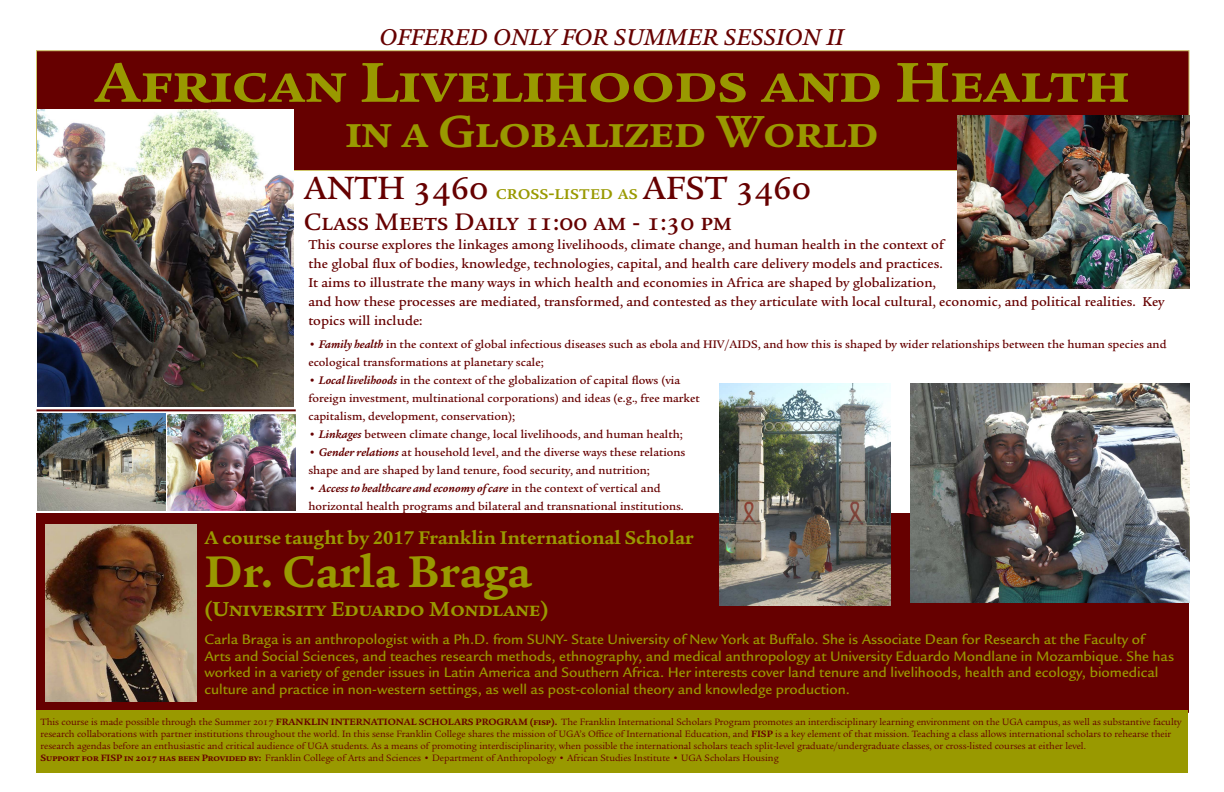
<style>
.page{position:relative;width:1224px;height:792px;background:#fff}
.page>*{position:absolute;margin:0;border:0;box-sizing:border-box;transform-origin:0 0}
.t1{font:700 61px "Legacy Serif ITC Std";color:#990;scale:1.09 1}
.t2{font:700 49px "Legacy Serif ITC Std";color:#990}
.t3{font:700 48px "Legacy Serif ITC Std";color:#990}
.t4{font:500 35px "Legacy Serif ITC Std";color:#600}
.t5{font:500 26px "Legacy Serif ITC Std";color:#600}
.t6{font:italic 500 25px "Legacy Serif ITC Std";color:#600}
.t7{font:700 22px "Legacy Serif ITC Std";color:#990}
.t8{font:700 20px "Legacy Serif ITC Std";color:#990}
.t9{font:500 15px/16.5px "Legacy Sans ITC Std";color:#990}
.t10{font:500 14px/19px "Legacy Serif ITC Std";color:#600}
.t11{font:500 12px/18px "Legacy Serif ITC Std";color:#600}
.t12{font:10px/12px "Legacy Serif ITC Std";color:#600}
.s1{font-size:21px;color:#990}
.s2{font-weight:700;font-style:italic}
.s3{font-weight:700}
</style>
<div class="page">
<div style="left:36px;top:50px;width:1154px;height:121px;background:#600;border:1px solid #d0c66b"></div>
<div style="left:36px;top:514px;width:1152px;height:198px;background:#600"></div>
<div style="left:36px;top:710px;width:1152px;height:63px;background:#990"></div>
<img style="left:911px;top:384px;width:279px;height:218px">
<img style="left:719px;top:384px;width:172px;height:222px">
<img style="left:37px;top:109px;width:257px;height:298px">
<img style="left:168px;top:414px;width:128px;height:96px">
<hr style="left:36px;top:409px;width:260px;height:2px;background:#600">
<img style="left:37px;top:414px;width:128px;height:96px">
<img style="left:45px;top:525px;width:151px;height:176px">
<img style="left:958px;top:115px;width:232px;height:174px">
<h3 class="t6" style="left:379px;top:23px;width:466px">OFFERED ONLY FOR SUMMER SESSION II</h3>
<h1 class="t1" style="left:94px;top:47px;width:952px">African Livelihoods and Health</h1>
<h2 class="t2" style="left:346px;top:103px;width:534px">in a Globalized World</h2>
<h3 class="t4" style="left:304px;top:168px;width:508px">ANTH 3460 <span class="s1">cross-listed as</span> AFST 3460</h3>
<h3 class="t5" style="left:304px;top:207px;width:430px">Class Meets Daily 11:00 am - 1:30 pm</h3>
<p class="t10" style="left:308px;top:236px;width:858px">This course explores the linkages among livelihoods, climate change, and human health in the context of<br>the global flux of bodies, knowledge, technologies, capital, and health care delivery models and practices.<br>It aims to illustrate the many ways in which health and economies in Africa are shaped by globalization,<br>and how these processes are mediated, transformed, and contested as they articulate with local cultural, economic, and political realities. Key topics will include:</p>
<p class="t11" style="left:308px;top:335px;width:860px">• <span class="s2">Family health</span> in the context of global infectious diseases such as ebola and HIV/AIDS, and how this is shaped by wider relationships between the human species and ecological transformations at planetary scale;</p>
<p class="t11" style="left:308px;top:371px;width:393px">• <span class="s2">Local livelihoods</span> in the context of the globalization of capital flows (via foreign investment, multinational corporations) and ideas (e.g., free market capitalism, development, conservation);</p>
<p class="t11" style="left:308px;top:425px;width:376px">• <span class="s2">Linkages</span> between climate change, local livelihoods, and human health;</p>
<p class="t11" style="left:308px;top:443px;width:379px">• <span class="s2">Gender relations</span> at household level, and the diverse ways these relations shape and are shaped by land tenure, food security, and nutrition;</p>
<p class="t11" style="left:308px;top:479px;width:377px">• <span class="s2">Access to healthcare and economy of care</span> in the context of vertical and horizontal health programs and bilateral and transnational institutions.</p>
<h3 class="t8" style="left:204px;top:526px;width:491px">A course taught by 2017 Franklin International Scholar</h3>
<h3 class="t3" style="left:204px;top:544px;width:329px">Dr. Carla Braga</h3>
<h3 class="t7" style="left:204px;top:596px;width:346px">(University Eduardo Mondlane)</h3>
<p class="t9" style="left:204px;top:631px;width:971px">Carla Braga is an anthropologist with a Ph.D. from SUNY- State University of New York at Buffalo. She is Associate Dean for Research at the Faculty of Arts and Social Sciences, and teaches research methods, ethnography, and medical anthropology at University Eduardo Mondlane in Mozambique. She has worked in a variety of gender issues in Latin America and Southern Africa. Her interests cover land tenure and livelihoods, health and ecology, biomedical culture and practice in non-western settings, as well as post-colonial theory and knowledge production.</p>
<p class="t12" style="left:40px;top:716px;width:1143px">This course is made possible through the Summer 2017 <span class="s3">FRANKLIN INTERNATIONAL SCHOLARS PROGRAM (fisp).</span> The Franklin International Scholars Program promotes an interdisciplinary learning environment on the UGA campus, as well as substantive faculty research collaborations with partner institutions throughout the world. In this sense Franklin College shares the mission of UGA’s Office of International Education, and <span class="s3">FISP</span> is a key element of that mission. Teaching a class allows international scholars to rehearse their research agendas before an enthusiastic and critical audience of UGA students. As a means of promoting interdisciplinarity, when possible the international scholars teach split-level graduate/undergraduate classes, or cross-listed courses at either level.<br><span class="s3">Support for FISP in 2017 has been Provided by:</span> Franklin College of Arts and Sciences • Department of Anthropology • African Studies Institute • UGA Scholars Housing</p>
</div>
